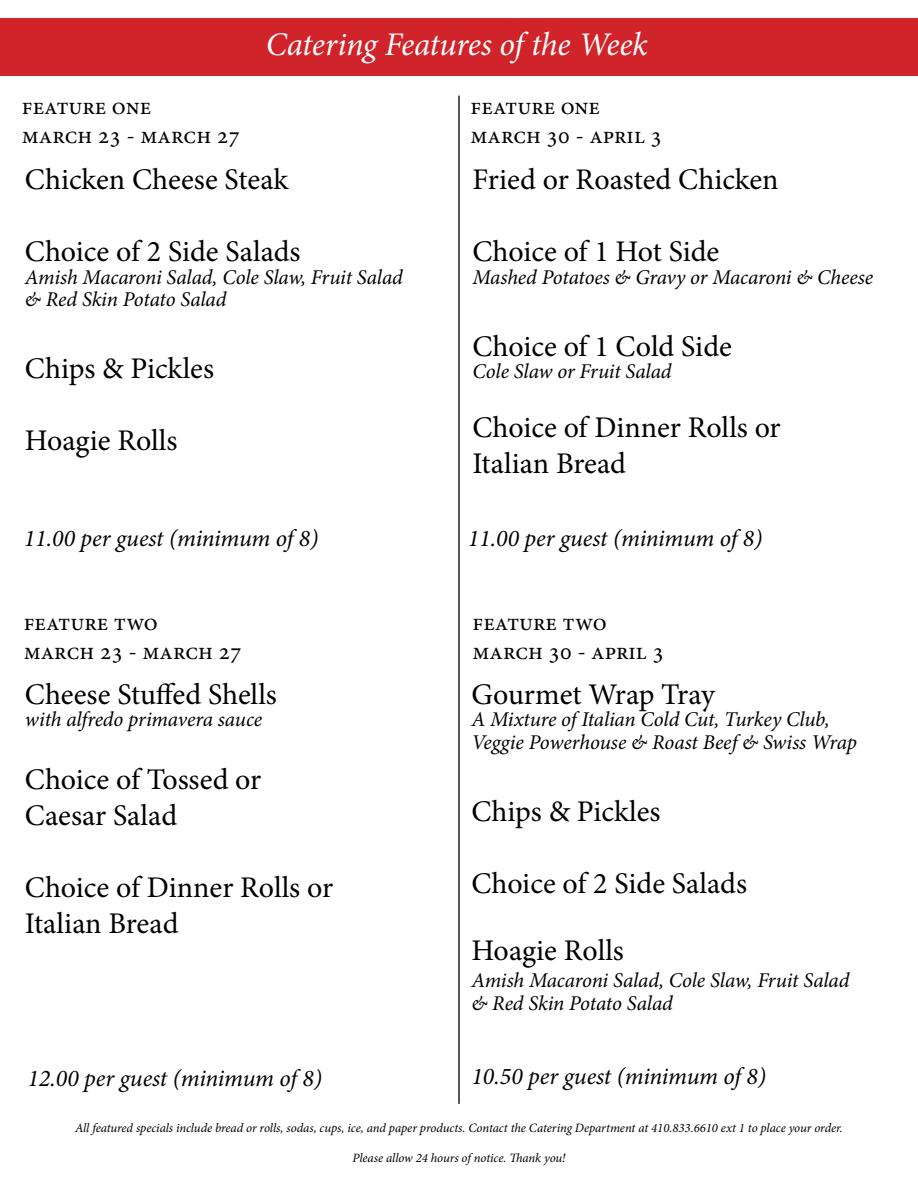
<style>
.page{position:relative;width:918px;height:1188px;background:#fff}
.page>*{position:absolute;margin:0;border:0;box-sizing:border-box;transform-origin:0 0}
.t1{font:italic 33px "Minion Pro";letter-spacing:-.01em;color:#fff}
.t2{font:30px "Minion Pro";color:#000}
.t3{font:italic 24px "Minion Pro";letter-spacing:-.01em;color:#000}
.t4{font:24px/28.8px "Minion Pro";color:#000}
.t5{font:italic 21px "Minion Pro";letter-spacing:-.01em;color:#000}
.t6{font:italic 12.75px "Minion Pro";letter-spacing:-.005em;color:#000}
</style>
<div class="page">
<div style="left:0;top:18px;width:918px;height:58px;background:#d1232a"></div>
<hr style="left:458px;top:96px;width:2px;height:1008px;background:#231f20">
<p class="t4" style="left:22px;top:92px;width:220px">feature one<br>march 23 - march 27</p>
<p class="t1" style="left:266px;top:22px;width:384px">Catering Features of the Week</p>
<p class="t4" style="left:471px;top:92px;width:193px">feature one march 30 - april 3</p>
<p class="t2" style="left:25px;top:159px;width:265px">Chicken Cheese Steak</p>
<p class="t2" style="left:472px;top:159px;width:308px">Fried or Roasted Chicken</p>
<p class="t2" style="left:25px;top:231px;width:277px">Choice of 2 Side Salads</p>
<p class="t5" style="left:25px;top:263px;width:379px">Amish Macaroni Salad, Cole Slaw, Fruit Salad</p>
<p class="t5" style="left:25px;top:285px;width:203px">&amp; Red Skin Potato Salad</p>
<p class="t2" style="left:472px;top:231px;width:248px">Choice of 1 Hot Side</p>
<p class="t5" style="left:472px;top:263px;width:402px">Mashed Potatoes &amp; Gravy or Macaroni &amp; Cheese</p>
<p class="t2" style="left:25px;top:348px;width:191px">Chips &amp; Pickles</p>
<p class="t2" style="left:25px;top:420px;width:154px">Hoagie Rolls</p>
<p class="t2" style="left:472px;top:326px;width:261px">Choice of 1 Cold Side</p>
<p class="t5" style="left:472px;top:357px;width:201px">Cole Slaw or Fruit Salad</p>
<p class="t2" style="left:472px;top:407px;width:310px">Choice of Dinner Rolls or</p>
<p class="t2" style="left:472px;top:443px;width:155px">Italian Bread</p>
<p class="t3" style="left:24px;top:522px;width:296px">11.00 per guest (minimum of 8)</p>
<p class="t3" style="left:468px;top:522px;width:296px">11.00 per guest (minimum of 8)</p>
<p class="t4" style="left:24px;top:608px;width:220px">feature two<br>march 23 - march 27</p>
<p class="t4" style="left:472px;top:608px;width:193px">feature two march 30 - april 3</p>
<p class="t2" style="left:25px;top:674px;width:253px">Cheese Stuffed Shells</p>
<p class="t5" style="left:25px;top:705px;width:239px">with alfredo primavera sauce</p>
<p class="t2" style="left:25px;top:760px;width:238px">Choice of Tossed or</p>
<p class="t2" style="left:25px;top:796px;width:154px">Caesar Salad</p>
<p class="t2" style="left:471px;top:674px;width:245px">Gourmet Wrap Tray</p>
<p class="t5" style="left:471px;top:705px;width:360px">A Mixture of Italian Cold Cut, Turkey Club,</p>
<p class="t5" style="left:471px;top:728px;width:387px">Veggie Powerhouse &amp; Roast Beef &amp; Swiss Wrap</p>
<p class="t2" style="left:471px;top:791px;width:191px">Chips &amp; Pickles</p>
<p class="t2" style="left:25px;top:868px;width:310px">Choice of Dinner Rolls or</p>
<p class="t2" style="left:25px;top:904px;width:155px">Italian Bread</p>
<p class="t2" style="left:471px;top:863px;width:277px">Choice of 2 Side Salads</p>
<p class="t2" style="left:471px;top:931px;width:154px">Hoagie Rolls</p>
<p class="t5" style="left:471px;top:966px;width:379px">Amish Macaroni Salad, Cole Slaw, Fruit Salad</p>
<p class="t5" style="left:471px;top:989px;width:203px">&amp; Red Skin Potato Salad</p>
<p class="t3" style="left:27px;top:1062px;width:296px">12.00 per guest (minimum of 8)</p>
<p class="t3" style="left:471px;top:1060px;width:296px">10.50 per guest (minimum of 8)</p>
<p class="t6" style="left:75px;top:1120px;width:769px">All featured specials include bread or rolls, sodas, cups, ice, and paper products. Contact the Catering Department at 410.833.6610 ext 1 to place your order.</p>
<p class="t6" style="left:352px;top:1150px;width:215px">Please allow 24 hours of notice. Thank you!</p>
</div>
